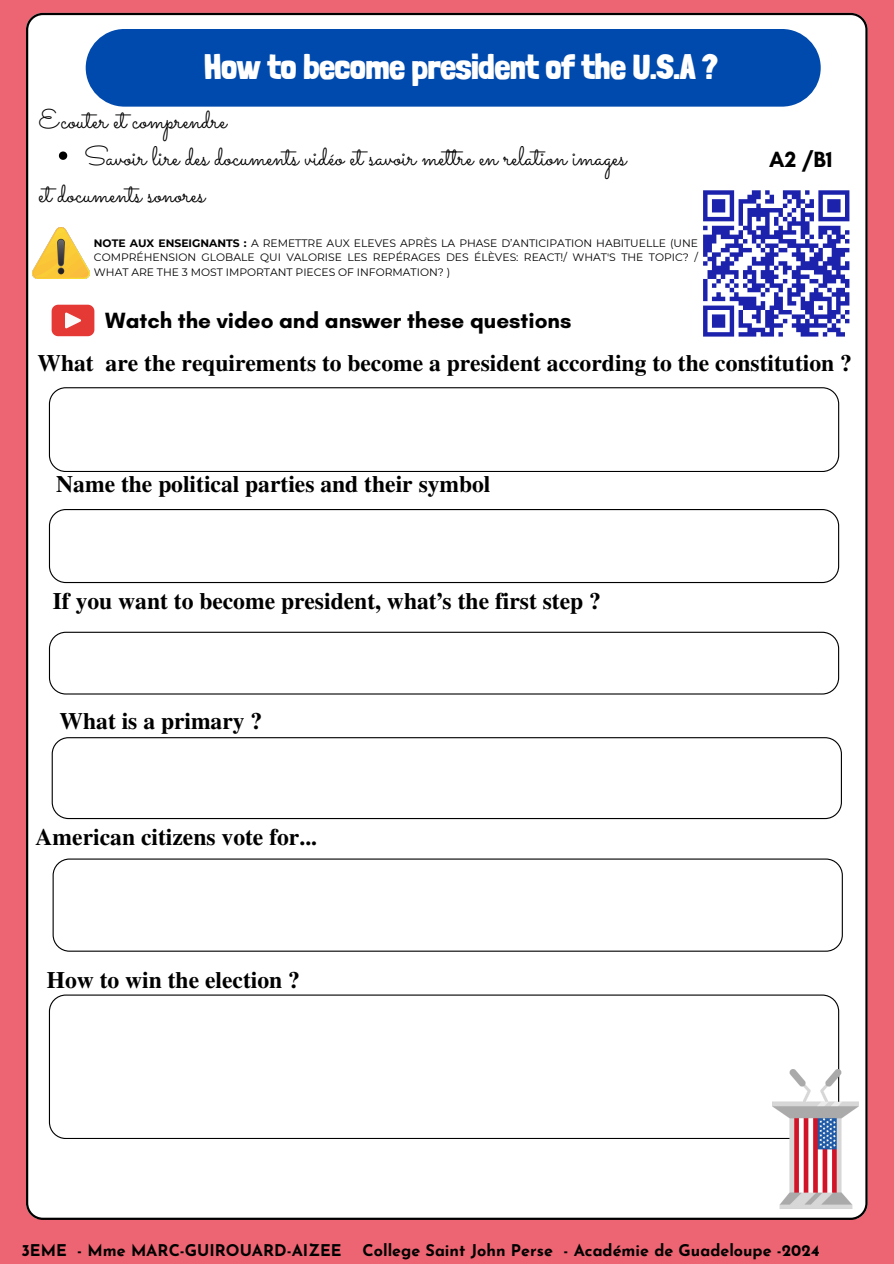
<style>
.page{position:relative;width:894px;height:1264px;background:#fff}
.page>*{position:absolute;margin:0;border:0;box-sizing:border-box;transform-origin:0 0}
.t1{font:900 34.65px "Londrina Solid";color:#fff}
.t2{font:26.7px "Sacramento";color:#000}
.t3{font:700 23.55px "Free Serif";color:#000}
.t4{font:700 22.5px "Glacial Indifference";color:#000}
.t5{font:700 16.2px "Josefin Sans";color:#000}
.t6{font:10.8px/14.9px "Montserrat";color:#000;text-align:justify}
.s1{font-weight:700}
</style>
<div class="page">
<div style="left:0;top:0;width:893px;height:1263px;background:#ed6572"></div>
<div style="left:26px;top:13px;width:841px;height:1206px;background:#fff"></div>
<svg style="left:52px;top:305px;width:42px;height:31px"></svg>
<div style="left:49px;top:387px;width:790px;height:84px;background:#fff"></div>
<div style="left:49px;top:509px;width:790px;height:74px;background:#fff"></div>
<div style="left:49px;top:631px;width:789px;height:63px;background:#fff"></div>
<div style="left:52px;top:737px;width:789px;height:82px;background:#fff"></div>
<div style="left:53px;top:858px;width:789px;height:93px;background:#fff"></div>
<div style="left:49px;top:994px;width:790px;height:144px;background:#fff"></div>
<img style="left:772px;top:1069px;width:85px;height:139px">
<div style="left:86px;top:29px;width:734px;height:78px;background:#004aad;border-radius:39px"></div>
<div style="left:694px;top:181px;width:164px;height:164px;background:#fff"></div>
<svg style="left:703px;top:190px;width:147px;height:147px"></svg>
<img style="left:32px;top:227px;width:58px;height:51px">
<svg style="left:59px;top:151px;width:8px;height:9px"></svg>
<p class="t1" style="left:204px;top:47px;width:515px">How to become president of the U.S.A ?</p>
<h4 class="t2" style="left:39px;top:103px;width:189px">Ecouter et comprendre</h4>
<h4 class="t2" style="left:84px;top:140px;width:543px">Savoir lire des documents vidéo et savoir met re en relation images</h4>
<h4 class="t2" style="left:39px;top:177px;width:168px">et documents sonores</h4>
<h4 class="t6" style="left:94px;top:235px;width:605px"><span class="s1">NOTE AUX ENSEIGNANTS :</span> A REMETTRE AUX ELEVES APRÈS LA PHASE D’ANTICIPATION HABITUELLE (UNE COMPRÉHENSION GLOBALE QUI VALORISE LES REPÉRAGES DES ÉLÈVES: REACT!/ WHAT'S THE TOPIC? / WHAT ARE THE 3 MOST IMPORTANT PIECES OF INFORMATION? )</h4>
<h1 class="t4" style="left:105px;top:306px;width:467px">Watch the video and answer these questions</h1>
<h2 class="t4" style="left:769px;top:146px;width:65px">A2 /B1</h2>
<p class="t3" style="left:37px;top:350px;width:815px">What are the requirements to become a president according to the constitution ?</p>
<p class="t3" style="left:56px;top:471px;width:435px">Name the political parties and their symbol</p>
<h2 class="t3" style="left:53px;top:587px;width:549px">If you want to become president, what’s the first step ?</h2>
<h3 class="t3" style="left:59px;top:708px;width:204px">What is a primary ?</h3>
<h4 class="t3" style="left:36px;top:823px;width:283px">American citizens vote for...</h4>
<h4 class="t3" style="left:47px;top:966px;width:255px">How to win the election ?</h4>
<p class="t5" style="left:21px;top:1243px;width:321px">3EME - Mme MARC-GUIROUARD-AIZEE</p>
<p class="t5" style="left:362px;top:1243px;width:458px">College Saint John Perse - Académie de Guadeloupe -2024</p>
</div>
